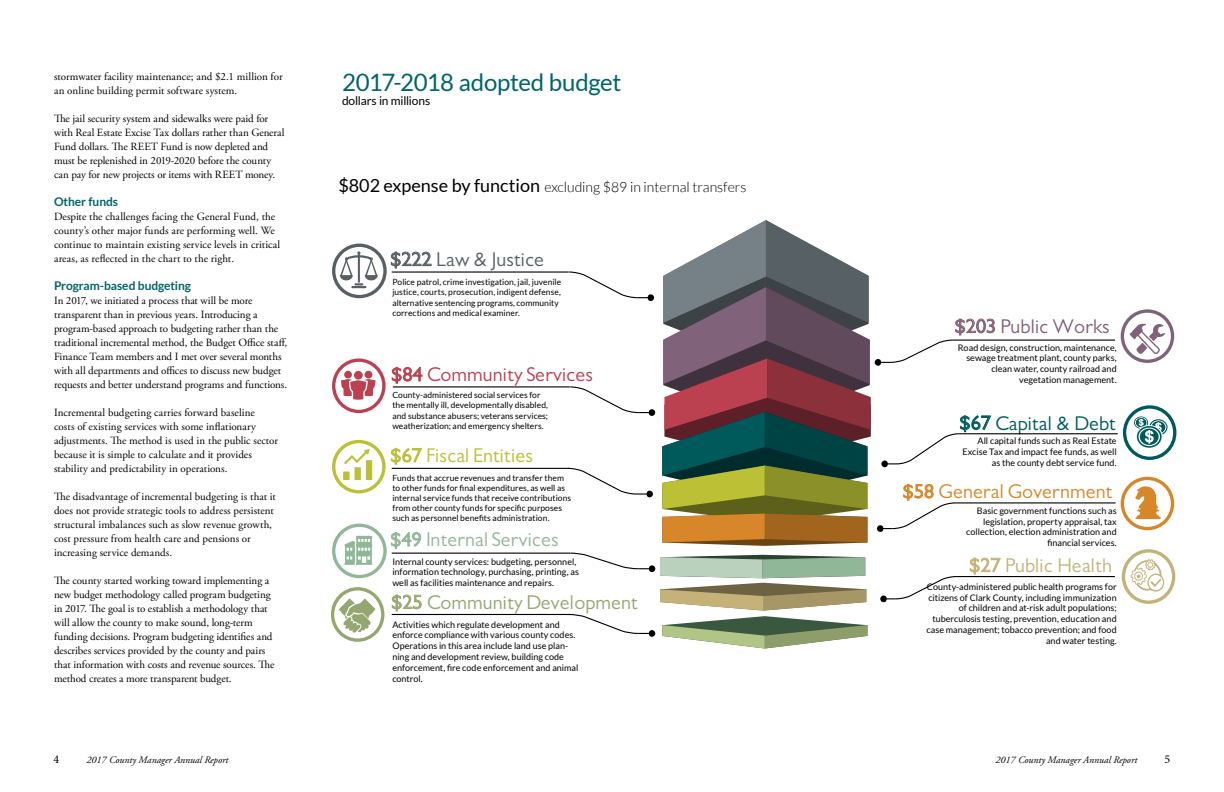
<style>
.page{position:relative;width:1224px;height:792px;background:#fff}
.page>*{position:absolute;margin:0;border:0;box-sizing:border-box;transform-origin:0 0}
.body_text{font:24px "Lato";letter-spacing:-.015em;color:#006469}
.t1{font:20.1px "Gill Sans MT Std";letter-spacing:.01em;color:#94a770}
.t2{font:20.1px "Gill Sans MT Std";letter-spacing:.01em;color:#d7872a}
.t3{font:20.1px "Gill Sans MT Std";letter-spacing:.01em;color:#bb4050}
.t4{font:20.1px "Gill Sans MT Std";letter-spacing:.015em;color:#91b799}
.t5{font:20.1px "Gill Sans MT Std";letter-spacing:.015em;color:#bbc035}
.t6{font:20.1px "Gill Sans MT Std";letter-spacing:.015em;color:#c5b278}
.t7{font:20.1px "Gill Sans MT Std";letter-spacing:.01em;color:#81627b}
.t8{font:20.1px "Gill Sans MT Std";letter-spacing:.015em;color:#576065}
.t9{font:20.1px "Gill Sans MT Std";letter-spacing:.005em;color:#00595b}
.t10{font:300 14px "Lato";color:#000}
.subheads{font:700 12px "Lato";letter-spacing:-.005em;color:#006469}
.body_text-2{font:12px "Lato";letter-spacing:-.015em;color:#000}
.t11{font:12px "Minion Pro";color:#000}
.body_text-3{font:11px/14px "Adobe Garamond Pro";color:#000}
.t12{font:italic 10px "Adobe Garamond Pro";color:#000}
.t13{font:9px/10.8px "Lato";color:#000;text-align:right}
.t14{font:8.5px/10.2px "Lato";letter-spacing:.005em;color:#000}
.s1{font-weight:400;font-size:18px}
.s2{font-size:19.5px}
</style>
<div class="page">
<hr style="left:392px;top:271px;width:177px;height:2px;background:#000">
<svg style="left:568px;top:271px;width:86px;height:30px"></svg>
<hr style="left:953px;top:340px;width:162px;height:1px;background:#000">
<hr style="left:392px;top:553px;width:178px;height:1px;background:#000">
<hr style="left:956px;top:576px;width:159px;height:1px;background:#000">
<svg style="left:880px;top:576px;width:77px;height:26px"></svg>
<svg style="left:392px;top:594px;width:30px;height:17px"></svg>
<div style="left:331px;top:587px;width:53px;height:55px;border:3px solid #94a770;border-radius:50%"></div>
<svg style="left:970px;top:558px;width:31px;height:16px"></svg>
<div style="left:1122px;top:549px;width:53px;height:55px;border:3px solid #c5b278;border-radius:50%"></div>
<svg style="left:343px;top:449px;width:29px;height:31px"></svg>
<svg style="left:391px;top:532px;width:30px;height:17px"></svg>
<div style="left:1121px;top:477px;width:53px;height:53px;border:3px solid #d7872a;border-radius:50%"></div>
<div style="left:332px;top:358px;width:54px;height:55px;border:3px solid #bb4050;border-radius:50%"></div>
<svg style="left:341px;top:371px;width:35px;height:29px"></svg>
<div style="left:1121px;top:309px;width:53px;height:54px;border:3px solid #81627b;border-radius:50%"></div>
<svg style="left:339px;top:598px;width:37px;height:35px"></svg>
<svg style="left:391px;top:252px;width:41px;height:16px"></svg>
<svg style="left:334px;top:245px;width:51px;height:52px"></svg>
<div style="left:332px;top:244px;width:55px;height:54px;border:3px solid #576065;border-radius:50%"></div>
<div style="left:332px;top:524px;width:55px;height:54px;border:3px solid #91b799;border-radius:50%"></div>
<svg style="left:344px;top:536px;width:28px;height:29px"></svg>
<svg style="left:340px;top:251px;width:38px;height:37px"></svg>
<hr style="left:392px;top:468px;width:177px;height:1px;background:#000">
<svg style="left:567px;top:467px;width:86px;height:30px"></svg>
<div style="left:1123px;top:405px;width:53px;height:55px;border:3px solid #00595b;border-radius:50%"></div>
<hr style="left:955px;top:502px;width:161px;height:1px;background:#000">
<svg style="left:391px;top:448px;width:31px;height:17px"></svg>
<div style="left:332px;top:440px;width:54px;height:53px;border:3px solid #bbc035;border-radius:50%"></div>
<svg style="left:1135px;top:486px;width:26px;height:33px"></svg>
<svg style="left:1130px;top:323px;width:35px;height:31px"></svg>
<svg style="left:1131px;top:559px;width:33px;height:33px"></svg>
<svg style="left:1134px;top:416px;width:34px;height:32px"></svg>
<hr style="left:958px;top:433px;width:160px;height:1px;background:#000">
<svg style="left:662px;top:220px;width:333px;height:326px"></svg>
<svg style="left:392px;top:367px;width:31px;height:17px"></svg>
<hr style="left:393px;top:386px;width:177px;height:1px;background:#000">
<svg style="left:569px;top:386px;width:86px;height:30px"></svg>
<hr style="left:392px;top:614px;width:178px;height:1px;background:#000">
<svg style="left:568px;top:552px;width:299px;height:97px"></svg>
<p class="body_text-3" style="left:54px;top:70px;width:230px">stormwater facility maintenance; and $2.1 million for an online building permit software system.</p>
<p class="body_text-3" style="left:54px;top:112px;width:232px">The jail security system and sidewalks were paid for with Real Estate Excise Tax dollars rather than General Fund dollars. The REET Fund is now depleted and must be replenished in 2019-2020 before the county can pay for new projects or items with REET money.</p>
<p class="subheads" style="left:54px;top:195px;width:66px">Other funds</p>
<p class="body_text-3" style="left:54px;top:210px;width:228px">Despite the challenges facing the General Fund, the county’s other major funds are performing well. We continue to maintain existing service levels in critical areas, as reflected in the chart to the right.</p>
<p class="subheads" style="left:54px;top:279px;width:139px">Program-based budgeting</p>
<p class="body_text-3" style="left:54px;top:294px;width:235px">In 2017, we initiated a process that will be more transparent than in previous years. Introducing a program-based approach to budgeting rather than the traditional incremental method, the Budget Office staff, Finance Team members and I met over several months with all departments and offices to discuss new budget requests and better understand programs and functions.</p>
<p class="body_text-3" style="left:54px;top:406px;width:226px">Incremental budgeting carries forward baseline costs of existing services with some inflationary adjustments. The method is used in the public sector because it is simple to calculate and it provides stability and predictability in operations.</p>
<p class="body_text-3" style="left:54px;top:490px;width:223px">The disadvantage of incremental budgeting is that it does not provide strategic tools to address persistent structural imbalances such as slow revenue growth, cost pressure from health care and pensions or increasing service demands.</p>
<p class="body_text-3" style="left:54px;top:574px;width:222px">The county started working toward implementing a new budget methodology called program budgeting in 2017. The goal is to establish a methodology that will allow the county to make sound, long-term funding decisions. Program budgeting identifies and describes services provided by the county and pairs that information with costs and revenue sources. The method creates a more transparent budget.</p>
<p class="body_text" style="left:342px;top:69px;width:281px">2017-2018 adopted budget</p>
<p class="body_text-2" style="left:342px;top:94px;width:90px">dollars in millions</p>
<p class="t10" style="left:338px;top:180px;width:410px"><span class="s1">$802 expense by function</span> excluding $89 in internal transfers</p>
<p class="t8" style="left:390px;top:248px;width:155px"><span class="s2">$222</span> Law &amp; Justice</p>
<p class="t14" style="left:392px;top:277px;width:170px">Police patrol, crime investigation, jail, juvenile justice, courts, prosecution, indigent defense, alternative sentencing programs, community corrections and medical examiner.</p>
<p class="t3" style="left:391px;top:363px;width:203px"><span class="s2">$84</span> Community Services</p>
<p class="t14" style="left:392px;top:390px;width:157px">County-administered social services for the mentally ill, developmentally disabled, and substance abusers; veterans services; weatherization; and emergency shelters.</p>
<p class="t5" style="left:391px;top:444px;width:144px"><span class="s2">$67</span> Fiscal Entities</p>
<p class="t14" style="left:392px;top:472px;width:180px">Funds that accrue revenues and transfer them to other funds for final expenditures, as well as internal service funds that receive contributions from other county funds for specific purposes such as personnel benefits administration.</p>
<p class="t13" style="left:392px;top:556px;width:188px;text-align:left">Internal county services: budgeting, personnel, information technology, purchasing, printing, as well as facilities maintenance and repairs.</p>
<p class="t13" style="left:392px;top:619px;width:188px;text-align:left">Activities which regulate development and enforce compliance with various county codes.<br>Operations in this area include land use plan&shy;ning and development review, building code enforcement, fire code enforcement and animal control.</p>
<p class="t4" style="left:390px;top:528px;width:170px"><span class="s2">$49</span> Internal Services</p>
<p class="t1" style="left:391px;top:590px;width:248px"><span class="s2">$25</span> Community Development</p>
<p class="t7" style="left:955px;top:315px;width:156px"><span class="s2">$203</span> Public Works</p>
<p class="t13" style="left:958px;top:342px;width:160px">Road design, construction, maintenance, sewage treatment plant, county parks, clean water, county railroad and</p>
<p class="t13" style="left:1019px;top:374px;width:99px">vegetation management.</p>
<p class="t9" style="left:960px;top:411px;width:157px"><span class="s2">$67</span> Capital &amp; Debt</p>
<p class="t13" style="left:962px;top:436px;width:156px">All capital funds such as Real Estate<br>Excise Tax and impact fee funds, as well as the county debt service fund.</p>
<p class="t13" style="left:966px;top:505px;width:152px">Basic government functions such as legislation, property appraisal, tax collection, election administration and financial services.</p>
<p class="t13" style="left:927px;top:581px;width:192px">County-administered public health programs for citizens of Clark County, including immunization of children and at-risk adult populations; tuberculosis testing, prevention, education and case management; tobacco prevention; and food and water testing.</p>
<p class="t2" style="left:903px;top:480px;width:211px"><span class="s2">$58</span> General Government</p>
<p class="t6" style="left:969px;top:554px;width:144px"><span class="s2">$27</span> Public Health</p>
<p class="t11" style="left:54px;top:751px;width:7px">4</p>
<p class="t12" style="left:87px;top:753px;width:143px">2017 County Manager Annual Report</p>
<p class="t12" style="left:996px;top:753px;width:143px">2017 County Manager Annual Report</p>
<p class="t11" style="left:1165px;top:751px;width:7px">5</p>
</div>
